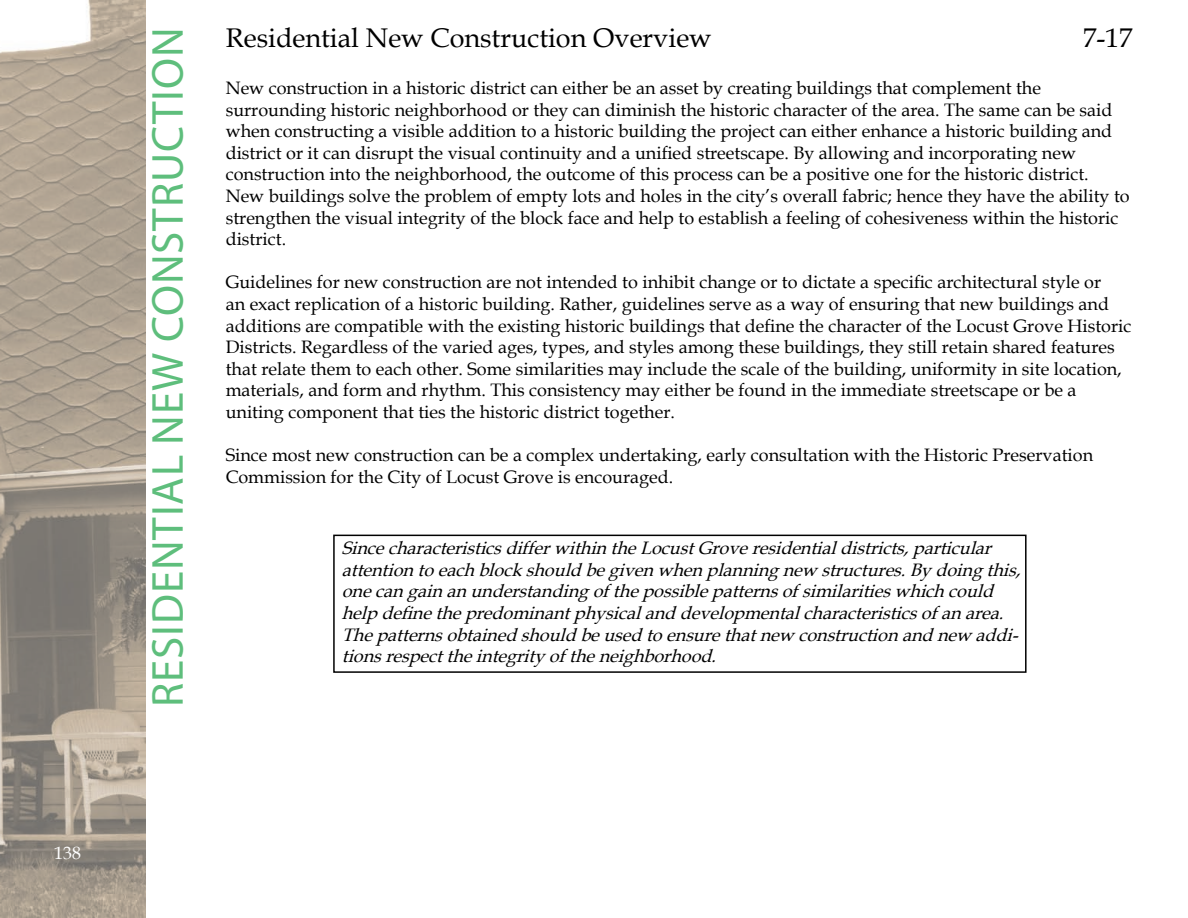
<style>
.page{position:relative;width:1188px;height:918px;background:#fff}
.page>*{position:absolute;margin:0;border:0;box-sizing:border-box;transform-origin:0 0}
.t1{font:45px "Myriad Pro";letter-spacing:.02em;color:#5ebe7c}
.t2{font:27px "Book Antiqua";color:#000}
.t3{font:18px/21.6px "Book Antiqua";color:#000}
.t4{font:italic 18px/21.6px "Book Antiqua";color:#000}
.t5{font:18px "Book Antiqua";color:#fff}
.s1{font-family:"Minion Pro"}
</style>
<div class="page">
<img style="left:0;top:0;width:146px;height:918px">
<div style="left:333px;top:535px;width:694px;height:138px;border:2px solid #000"></div>
<p class="t5" style="left:54px;top:840px;width:28px">138</p>
<h1 class="t1" style="left:140px;top:707px;width:681px;rotate:-90deg">RESIDENTIAL NEW CONSTRUCTION</h1>
<p class="t2" style="left:226px;top:19px;width:488px">Residential New Construction Overview</p>
<p class="t2" style="left:1083px;top:19px;width:51px">7-17</p>
<p class="t3" style="left:226px;top:77px;width:817px">New construction in a historic district can either be an asset by creating buildings that complement the</p>
<p class="t3" style="left:226px;top:98px;width:888px;text-align:justify">surrounding historic neighborhood or they can diminish the historic character of the area. The same can be said when constructing a visible addition to a historic building the project can either enhance a historic building and district or it can disrupt the visual continuity and a unified streetscape. By allowing and incorporating new</p>
<p class="t3" style="left:226px;top:163px;width:906px">construction into the neighborhood, the outcome of this process can be a positive one for the historic district.<br>New buildings solve the problem of empty lots and holes in the city’s overall fabric; hence they have the ability to strengthen the visual integrity of the block face and help to establish a feeling of cohesiveness within the historic district.</p>
<p class="t3" style="left:226px;top:271px;width:907px">Guidelines for new construction are not intended to inhibit change or to dictate a specific architectural style or<br>an exact replication of a historic building. Rather, guidelines serve as a way of ensuring that new buildings and additions are compatible with the existing historic buildings that define the character of the Locust Grove Historic Districts. Regardless of the varied ages, types, and styles among these buildings, they still retain shared features that relate them to each other. Some similarities may include the scale of the building, uniformity in site location, materials, and form and rhythm. This consistency may either be found in the immediate streetscape or be a</p>
<p class="t3" style="left:226px;top:401px;width:451px">uniting component that ties the historic district together.</p>
<p class="t3" style="left:226px;top:444px;width:869px">Since most new construction can be a complex undertaking, early consultation with the Historic Preservation<br>Commission for the City of Locust Grove is encouraged.</p>
<p class="t4" style="left:342px;top:537px;width:657px">Since characteristics differ within the Locust Grove residential districts, particular</p>
<p class="t4" style="left:342px;top:558px;width:686px">attention to each block should be given when planning new structures. By doing this, one can gain an understanding of the possible patterns of similarities which could help define the predominant physical and developmental characteristics of an area.<br>The patterns obtained should be used to ensure that new construction and new addi&shy;tions respect the integrity of the neighborhood<span class="s1">.</span></p>
</div>
